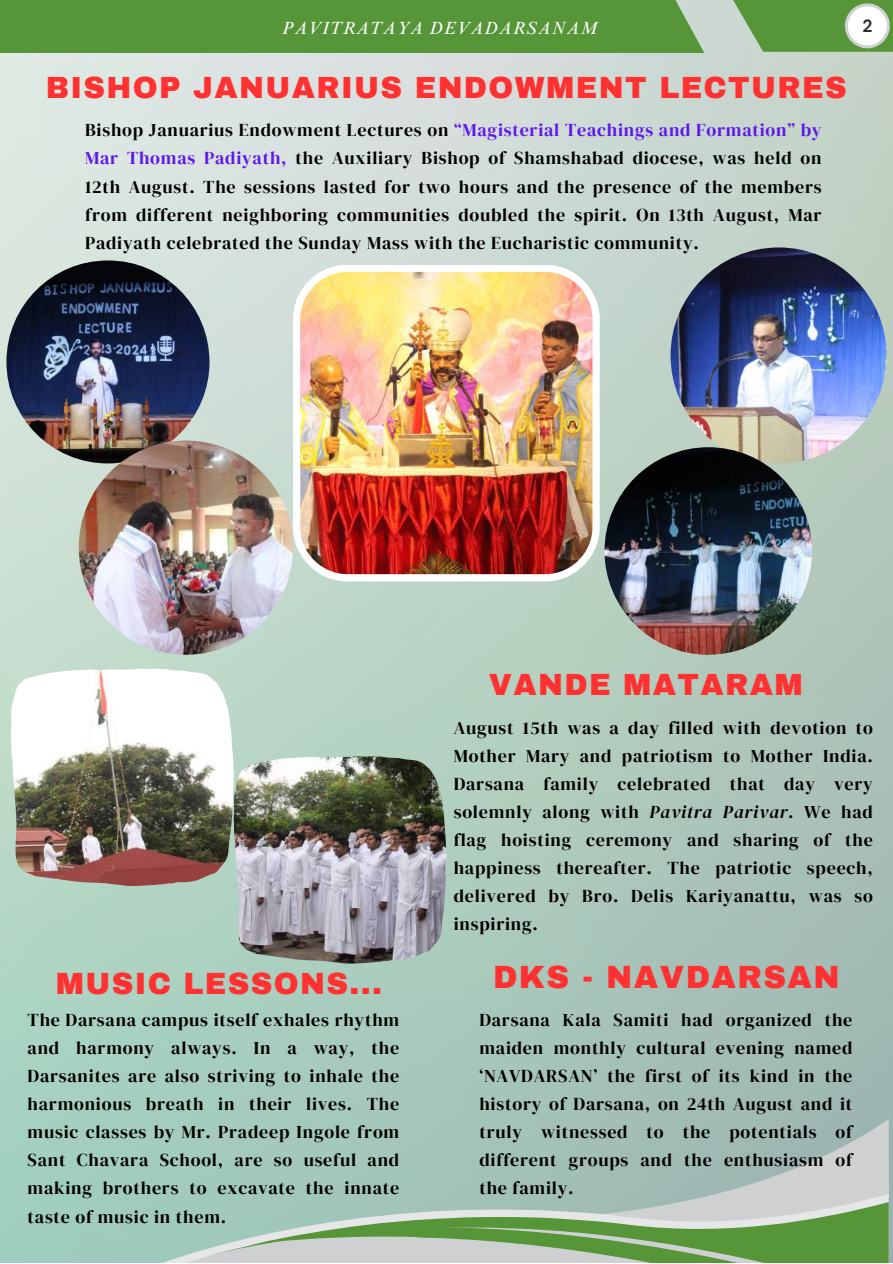
<style>
.page{position:relative;width:893px;height:1264px;background:#fff}
.page>*{position:absolute;margin:0;border:0;box-sizing:border-box;transform-origin:0 0}
.t1{font:900 31.5px "Archivo";letter-spacing:.045em;color:#ff3131}
.t2{font:900 30px "Archivo";letter-spacing:.045em;color:#ff3131}
.t3{font:18px/28px "DM Serif Display";letter-spacing:.045em;color:#000;text-align:justify}
.t4{font:italic 18px "Times NRMT Pro";letter-spacing:.045em;color:#fff}
.t5{font:700 17.55px "DM Sans";color:#2e2c2b}
.s1{color:#5e17eb}
.s2{font-style:italic}
</style>
<div class="page">
<img style="left:0;top:52px;width:892px;height:1210px">
<img style="left:293px;top:265px;width:306px;height:316px">
<img style="left:6px;top:260px;width:203px;height:203px;border-radius:50%">
<img style="left:670px;top:247px;width:216px;height:216px;border-radius:50%">
<img style="left:79px;top:440px;width:214px;height:214px;border-radius:50%">
<img style="left:604px;top:447px;width:208px;height:207px;border-radius:50%">
<img style="left:11px;top:668px;width:222px;height:218px">
<img style="left:233px;top:755px;width:213px;height:208px">
<div style="left:0;top:0;width:704px;height:53px;background:#569639"></div>
<svg style="left:415px;top:1119px;width:473px;height:74px;background:#a4beb7"></svg>
<svg style="left:431px;top:1161px;width:457px;height:32px;background:#acc2bd"></svg>
<svg style="left:155px;top:1193px;width:733px;height:69px;background:#9cbc9b"></svg>
<svg style="left:696px;top:0;width:196px;height:52px;background:#7cab6b"></svg>
<svg style="left:844px;top:3px;width:45px;height:45px"></svg>
<p class="t4" style="left:282px;top:21px;width:317px">PAVITRATAYA DEVADARSANAM</p>
<p class="t5" style="left:862px;top:14px;width:12px">2</p>
<h2 class="t2" style="left:46px;top:71px;width:802px">BISHOP JANUARIUS ENDOWMENT LECTURES</h2>
<p class="t3" style="left:85px;top:116px;width:738px">Bishop Januarius Endowment Lectures on <span class="s1">“Magisterial Teachings and Formation” by Mar Thomas Padiyath,</span> the Auxiliary Bishop of Shamshabad diocese, was held on 12th August. The sessions lasted for two hours and the presence of the members from different neighboring communities doubled the spirit. On 13th August, Mar Padiyath celebrated the Sunday Mass with the Eucharistic community.</p>
<h2 class="t2" style="left:56px;top:968px;width:327px">MUSIC LESSONS...</h2>
<p class="t3" style="left:28px;top:1005px;width:373px">The Darsana campus itself exhales rhythm and harmony always. In a way, the Darsanites are also striving to inhale the harmonious breath in their lives. The music classes by Mr. Pradeep Ingole from Sant Chavara School, are so useful and making brothers to excavate the innate taste of music in them.</p>
<h2 class="t2" style="left:488px;top:668px;width:315px">VANDE MATARAM</h2>
<p class="t3" style="left:453px;top:713px;width:420px">August 15th was a day filled with devotion to Mother Mary and patriotism to Mother India.<br>Darsana family celebrated that day very solemnly along with <span class="s2">Pavitra Parivar</span>. We had flag hoisting ceremony and sharing of the happiness thereafter. The patriotic speech, delivered by Bro. Delis Kariyanattu, was so inspiring.</p>
<h1 class="t1" style="left:493px;top:960px;width:348px">DKS - NAVDARSAN</h1>
<p class="t3" style="left:479px;top:1005px;width:374px">Darsana Kala Samiti had organized the maiden monthly cultural evening named ‘NAVDARSAN’ the first of its kind in the history of Darsana, on 24th August and it truly witnessed to the potentials of different groups and the enthusiasm of the family.</p>
</div>
